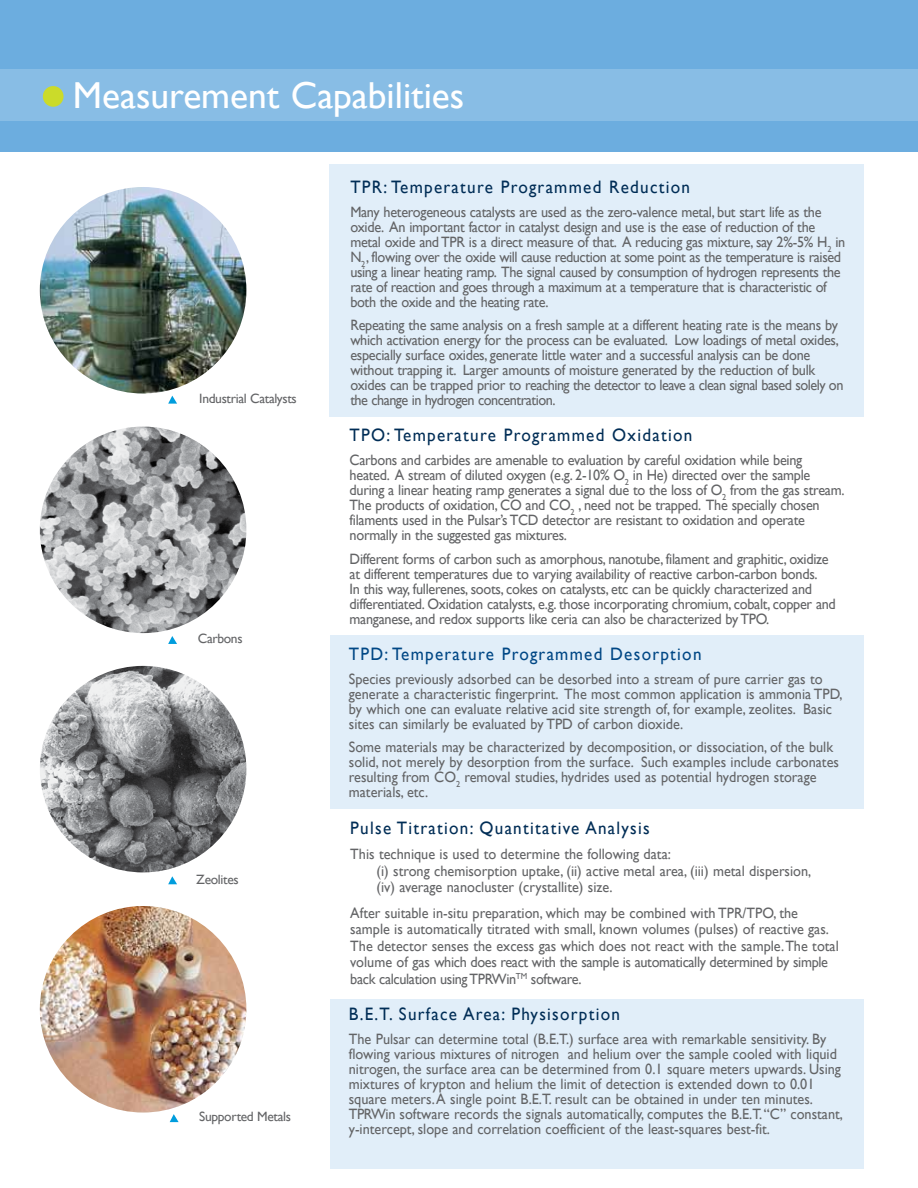
<style>
.page{position:relative;width:918px;height:1188px;background:#fff}
.page>*{position:absolute;margin:0;border:0;box-sizing:border-box;transform-origin:0 0}
.t1{font:37.5px "Gill Sans";color:#fff}
.t2{font:18px "Gill Sans";letter-spacing:.075em;color:#002d56;scale:.95 1}
.t3{font:18px "Gill Sans";letter-spacing:.075em;color:#004785;scale:.95 1}
.t4{font:15px/15px "Gill Sans";letter-spacing:-.02em;color:#636466;scale:.95 1}
.t5{font:15px/15px "Gill Sans";color:#636466;scale:.95 1}
.t6{font:13.5px "Gill Sans";letter-spacing:-.025em;color:#636466}
</style>
<div class="page">
<div style="left:331px;top:1000px;width:533px;height:169px;background:#e1eef9"></div>
<div style="left:331px;top:635px;width:533px;height:174px;background:#e1eef9"></div>
<div style="left:329px;top:164px;width:535px;height:253px;background:#e1eef9"></div>
<svg style="left:168px;top:636px;width:9px;height:8px"></svg>
<img style="left:40px;top:427px;width:206px;height:206px;border-radius:103px">
<img style="left:40px;top:666px;width:206px;height:206px;border-radius:103px">
<svg style="left:168px;top:876px;width:9px;height:8px"></svg>
<img style="left:40px;top:187px;width:206px;height:207px;border-radius:103px">
<svg style="left:168px;top:396px;width:9px;height:8px"></svg>
<img style="left:40px;top:906px;width:206px;height:207px;border-radius:103px">
<svg style="left:170px;top:1114px;width:9px;height:8px"></svg>
<div style="left:0;top:1px;width:917px;height:151px;background:#6caddf"></div>
<div style="left:0;top:70px;width:918px;height:51px;background:#88bde5"></div>
<div style="left:43px;top:86px;width:21px;height:21px;background:#cbdb2a;border-radius:50%"></div>
<h1 class="t1" style="left:73px;top:74px;width:393px">Measurement Capabilities</h1>
<p class="t6" style="left:199px;top:391px;width:99px">Industrial Catalysts</p>
<p class="t6" style="left:198px;top:631px;width:46px">Carbons</p>
<p class="t6" style="left:196px;top:871px;width:44px">Zeolites</p>
<p class="t6" style="left:199px;top:1109px;width:93px">Supported Metals</p>
<p class="t2" style="left:350px;top:176px;width:359px">TPR: Temperature Programmed Reduction</p>
<p class="t4" style="left:350px;top:204px;width:523px">Many heterogeneous catalysts are used as the zero-valence metal, but start life as the oxide. An important factor in catalyst design and use is the ease of reduction of the metal oxide and TPR is a direct measure of that. A reducing gas mixture, say 2%-5% H<sub>2</sub> in N<sub>2</sub>, flowing over the oxide will cause reduction at some point as the temperature is raised using a linear heating ramp. The signal caused by consumption of hydrogen represents the rate of reaction and goes through a maximum at a temperature that is characteristic of both the oxide and the heating rate.</p>
<p class="t4" style="left:350px;top:318px;width:521px">Repeating the same analysis on a fresh sample at a different heating rate is the means by which activation energy for the process can be evaluated. Low loadings of metal oxides, especially surface oxides, generate little water and a successful analysis can be done without trapping it. Larger amounts of moisture generated by the reduction of bulk oxides can be trapped prior to reaching the detector to leave a clean signal based solely on the change in hydrogen concentration.</p>
<p class="t2" style="left:350px;top:425px;width:362px">TPO: Temperature Programmed Oxidation</p>
<p class="t4" style="left:350px;top:453px;width:522px">Carbons and carbides are amenable to evaluation by careful oxidation while being heated. A stream of diluted oxygen (e.g. 2-10% O<sub>2</sub> in He) directed over the sample during a linear heating ramp generates a signal due to the loss of O<sub>2</sub> from the gas stream.<br>The products of oxidation, CO and CO<sub>2</sub> , need not be trapped. The specially chosen filaments used in the Pulsar’s TCD detector are resistant to oxidation and operate normally in the suggested gas mixtures.</p>
<p class="t4" style="left:350px;top:551px;width:513px">Different forms of carbon such as amorphous, nanotube, filament and graphitic, oxidize at different temperatures due to varying availability of reactive carbon-carbon bonds.<br>In this way, fullerenes, soots, cokes on catalysts, etc can be quickly characterized and differentiated. Oxidation catalysts, e.g. those incorporating chromium, cobalt, copper and manganese, and redox supports like ceria can also be characterized by TPO.</p>
<p class="t3" style="left:349px;top:643px;width:373px">TPD: Temperature Programmed Desorption</p>
<p class="t5" style="left:349px;top:671px;width:521px">Species previously adsorbed can be desorbed into a stream of pure carrier gas to generate a characteristic fingerprint. The most common application is ammonia TPD, by which one can evaluate relative acid site strength of, for example, zeolites. Basic sites can similarly be evaluated by TPD of carbon dioxide.</p>
<p class="t5" style="left:349px;top:740px;width:517px">Some materials may be characterized by decomposition, or dissociation, of the bulk solid, not merely by desorption from the surface. Such examples include carbonates resulting from CO<sub>2</sub> removal studies, hydrides used as potential hydrogen storage materials, etc.</p>
<p class="t2" style="left:350px;top:818px;width:317px">Pulse Titration: Quantitative Analysis</p>
<p class="t5" style="left:377px;top:846px;width:459px;line-height:16.5px;text-indent:-26px">This technique is used to determine the following data:<br>(i) strong chemisorption uptake, (ii) active metal area, (iii) metal dispersion, (iv) average nanocluster (crystallite) size.</p>
<p class="t5" style="left:350px;top:905px;width:516px;line-height:16.5px">After suitable in-situ preparation, which may be combined with TPR/TPO, the sample is automatically titrated with small, known volumes (pulses) of reactive gas.<br>The detector senses the excess gas which does not react with the sample. The total volume of gas which does react with the sample is automatically determined by simple back calculation using TPRWin<sup>TM</sup> software.</p>
<p class="t2" style="left:349px;top:1004px;width:287px">B.E.T. Surface Area: Physisorption</p>
<p class="t5" style="left:349px;top:1032px;width:522px">The Pulsar can determine total (B.E.T.) surface area with remarkable sensitivity. By flowing various mixtures of nitrogen and helium over the sample cooled with liquid nitrogen, the surface area can be determined from 0.1 square meters upwards. Using mixtures of krypton and helium the limit of detection is extended down to 0.01 square meters. A single point B.E.T. result can be obtained in under ten minutes.<br>TPRWin software records the signals automatically, computes the B.E.T. “C” constant, y-intercept, slope and correlation coefficient of the least-squares best-fit.</p>
</div>
